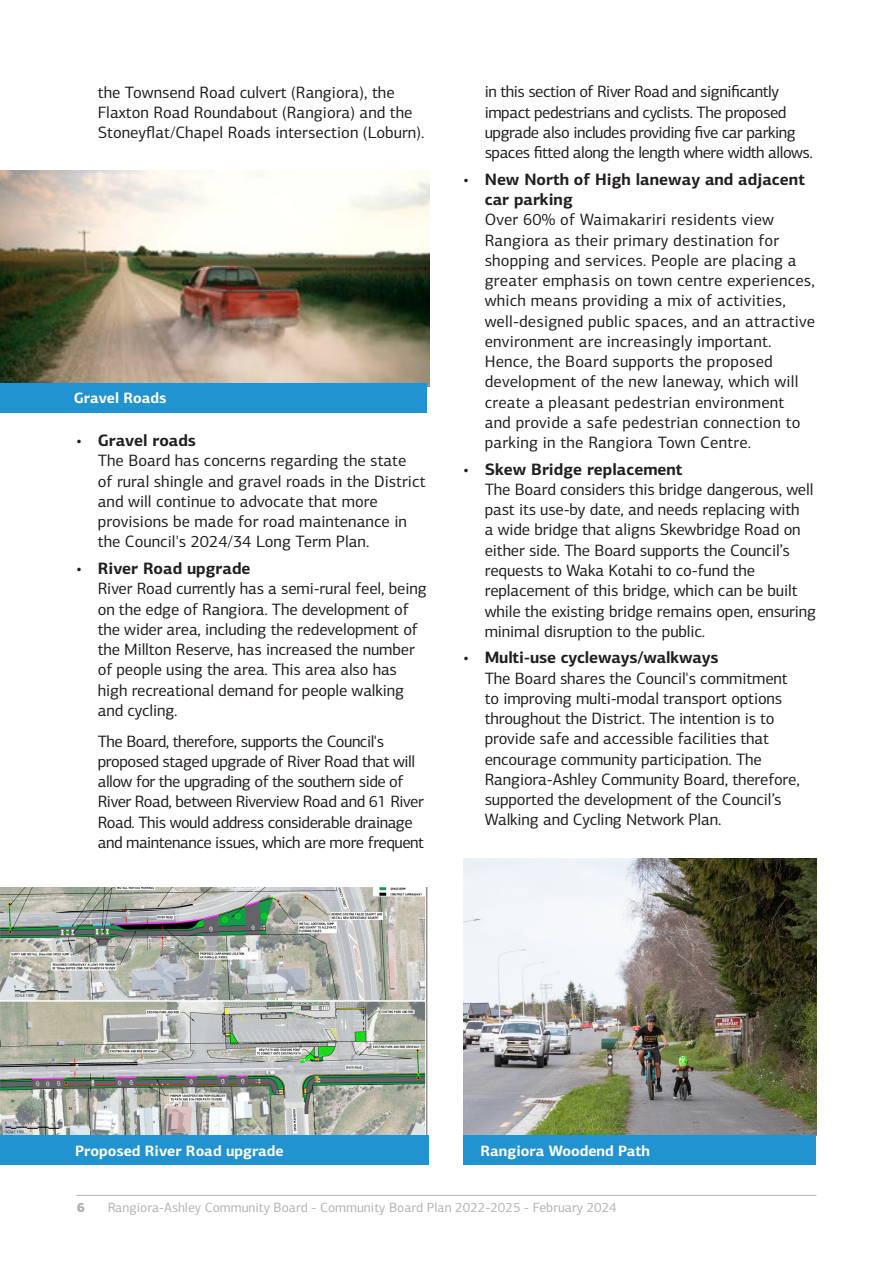
<style>
.page{position:relative;width:893px;height:1263px;background:#fff}
.page>*{position:absolute;margin:0;border:0;box-sizing:border-box;transform-origin:0 0}
.Body_Copy{font:16.5px/20.2px "PF Centro Sans Pro";letter-spacing:-.01em;color:#231f20}
.Body_Copy-2{font:16.5px/20.2px "PF Centro Sans Pro";letter-spacing:.01em;color:#231f20}
.Body_Copy-3{font:16.5px/20.2px "PF Centro Sans Pro";letter-spacing:-.03em;color:#231f20}
.Photo_Caption{font:700 15px "PF Centro Sans Pro";color:#fff}
.t1{font:13.5px "PF Centro Sans Pro";color:#b2b3b7}
.t2{font:900 13.5px "PF Centro Sans Pro";color:#b2b3b7}
.s1{font-weight:700}
</style>
<div class="page">
<img style="left:0;top:170px;width:429px;height:217px">
<div style="left:0;top:383px;width:427px;height:29px;background:#2193d1"></div>
<img style="left:0;top:887px;width:428px;height:248px">
<div style="left:0;top:1135px;width:428px;height:30px;background:#2193d1"></div>
<img style="left:463px;top:859px;width:353px;height:276px">
<div style="left:463px;top:1135px;width:353px;height:30px;background:#2193d1"></div>
<hr style="left:77px;top:1195px;width:739px;height:1px;background:#b2b3b7">
<p class="Body_Copy" style="left:98px;top:82px;width:328px">the Townsend Road culvert (Rangiora), the<br>Flaxton Road Roundabout (Rangiora) and the<br>Stoneyflat/Chapel Roads intersection (Loburn).</p>
<p class="Photo_Caption" style="left:74px;top:389px;width:94px">Gravel Roads</p>
<p class="Body_Copy" style="left:98px;top:430px;width:329px;text-indent:-21px">• <span class="s1">Gravel roads<br></span>The Board has concerns regarding the state<br>of rural shingle and gravel roads in the District and will continue to advocate that more provisions be made for road maintenance in the Council's 2024/34 Long Term Plan.</p>
<p class="Body_Copy" style="left:98px;top:558px;width:330px;text-indent:-21px">• <span class="s1">River Road upgrade<br></span>River Road currently has a semi-rural feel, being on the edge of Rangiora. The development of the wider area, including the redevelopment of the Millton Reserve, has increased the number of people using the area. This area also has high recreational demand for people walking and cycling.</p>
<p class="Body_Copy-3" style="left:98px;top:731px;width:328px">The Board, therefore, supports the Council's proposed staged upgrade of River Road that will allow for the upgrading of the southern side of River Road, between Riverview Road and 61 River Road. This would address considerable drainage and maintenance issues, which are more frequent</p>
<p class="Body_Copy-3" style="left:485px;top:82px;width:330px">in this section of River Road and significantly impact pedestrians and cyclists. The proposed upgrade also includes providing five car parking spaces fitted along the length where width allows.</p>
<p class="Body_Copy-2" style="left:485px;top:169px;width:332px;text-indent:-21px">• <span class="s1">New North of High laneway and adjacent car parking<br></span>Over 60% of Waimakariri residents view Rangiora as their primary destination for shopping and services. People are placing a greater emphasis on town centre experiences, which means providing a mix of activities, well-designed public spaces, and an attractive environment are increasingly important.<br>Hence, the Board supports the proposed development of the new laneway, which will create a pleasant pedestrian environment<br>and provide a safe pedestrian connection to parking in the Rangiora Town Centre.</p>
<p class="Body_Copy" style="left:485px;top:459px;width:333px;text-indent:-21px">• <span class="s1">Skew Bridge replacement<br></span>The Board considers this bridge dangerous, well past its use-by date, and needs replacing with<br>a wide bridge that aligns Skewbridge Road on either side. The Board supports the Council’s requests to Waka Kotahi to co-fund the replacement of this bridge, which can be built while the existing bridge remains open, ensuring minimal disruption to the public.</p>
<p class="Body_Copy" style="left:485px;top:648px;width:317px;text-indent:-21px">• <span class="s1">Multi-use cycleways/walkways<br></span>The Board shares the Council's commitment to improving multi-modal transport options throughout the District. The intention is to provide safe and accessible facilities that encourage community participation. The Rangiora-Ashley Community Board, therefore, supported the development of the Council’s Walking and Cycling Network Plan.</p>
<p class="Photo_Caption" style="left:75px;top:1141px;width:210px">Proposed River Road upgrade</p>
<p class="Photo_Caption" style="left:480px;top:1141px;width:171px">Rangiora Woodend Path</p>
<p class="t2" style="left:77px;top:1198px;width:10px">6</p>
<p class="t1" style="left:107px;top:1199px;width:511px">Rangiora-Ashley Community Board - Community Board Plan 2022-2025 - February 2024</p>
</div>
